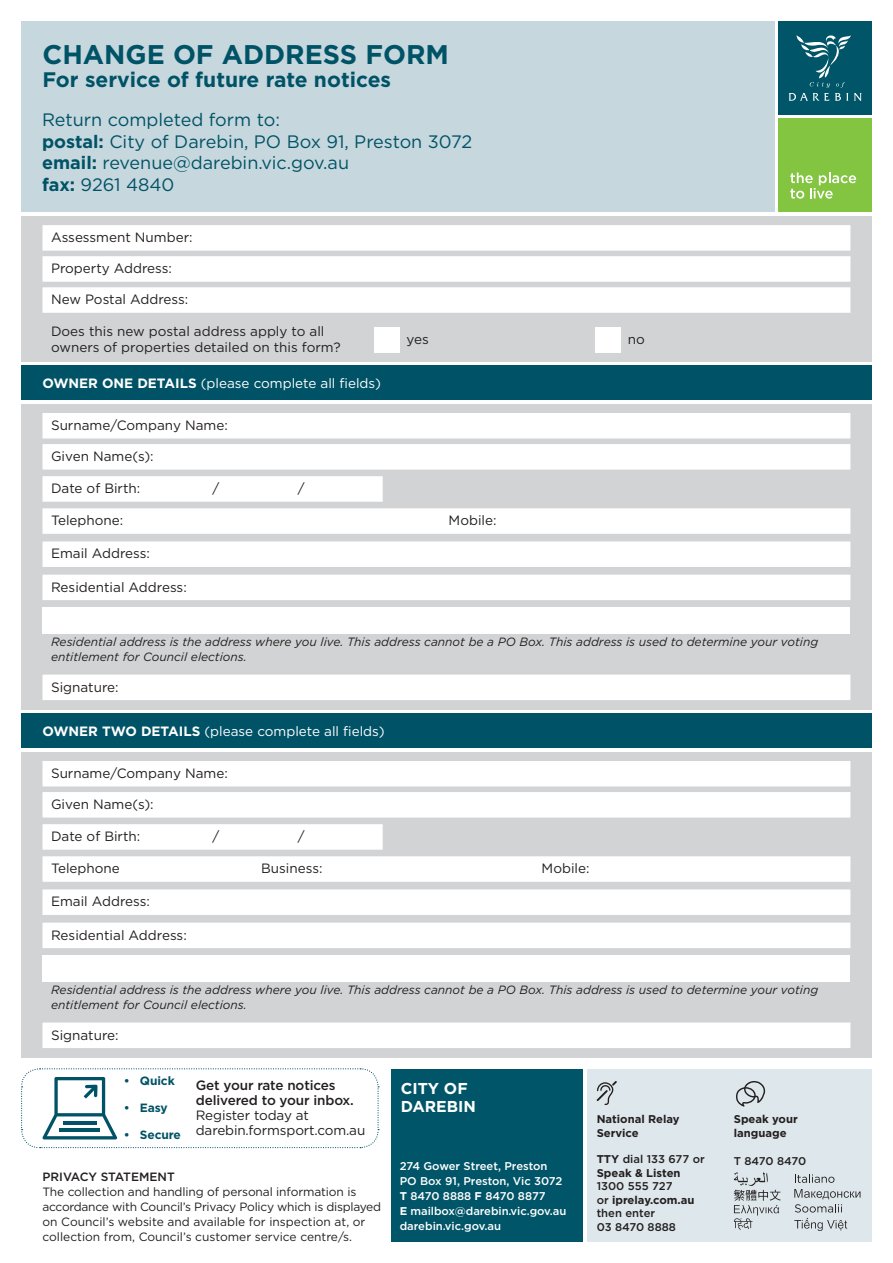
<style>
.page{position:relative;width:893px;height:1263px;background:#fff}
.page>*{position:absolute;margin:0;border:0;box-sizing:border-box;transform-origin:0 0}
.t1{font:700 27px "Gotham";color:#005366}
.t2{font:700 21px "Gotham";color:#005366}
.t3{font:18px/21.6px "Gotham";color:#005366}
.t4{font:700 15.75px/18px "Gotham";color:#fff}
.t5{font:13.5px/16.2px "Gotham";color:#231f20}
.t6{font:13.5px "Gotham";color:#fff}
.t7{font:500 13.5px/15px "Gotham";letter-spacing:-.01em;color:#231f20}
.t8{font:italic 12px/14.4px "Gotham";color:#231f20}
.t9{font:12px/15px "Gotham";letter-spacing:-.01em;color:#231f20}
.t10{font:700 12px "Gotham";letter-spacing:-.01em;color:#005366}
.t11{font:500 12px "Gotham";color:#231f20}
.t12{font:500 11.25px/15px "Gotham";letter-spacing:-.005em;color:#fff}
.t13{font:700 11.25px/13.5px "Gotham";color:#231f20}
.t14{font:500 11.25px/13.5px "Gotham";color:#231f20}
.t15{font:500 11.25px "Gotham";letter-spacing:-.02em;color:#231f20}
.s1{font-weight:700}
.s2{font-weight:500}
</style>
<div class="page">
<div style="left:21px;top:404px;width:851px;height:305px;background:#d1d3d4"></div>
<div style="left:21px;top:752px;width:851px;height:305px;background:#d1d3d4"></div>
<div style="left:43px;top:607px;width:807px;height:27px;background:#fff"></div>
<div style="left:43px;top:955px;width:807px;height:26px;background:#fff"></div>
<div style="left:43px;top:476px;width:340px;height:26px;background:#fff"></div>
<div style="left:43px;top:824px;width:340px;height:26px;background:#fff"></div>
<div style="left:21px;top:21px;width:754px;height:191px;background:#c7d7de"></div>
<div style="left:778px;top:21px;width:94px;height:94px;background:#005568"></div>
<svg style="left:789px;top:35px;width:73px;height:66px"></svg>
<div style="left:778px;top:118px;width:94px;height:94px;background:#83c441"></div>
<svg style="left:790px;top:173px;width:66px;height:26px"></svg>
<div style="left:21px;top:216px;width:851px;height:145px;background:#d1d3d4"></div>
<div style="left:43px;top:225px;width:807px;height:26px;background:#fff"></div>
<div style="left:43px;top:413px;width:807px;height:25px;background:#fff"></div>
<div style="left:43px;top:761px;width:807px;height:25px;background:#fff"></div>
<div style="left:43px;top:256px;width:807px;height:26px;background:#fff"></div>
<div style="left:43px;top:444px;width:807px;height:26px;background:#fff"></div>
<div style="left:43px;top:792px;width:807px;height:25px;background:#fff"></div>
<div style="left:43px;top:287px;width:807px;height:26px;background:#fff"></div>
<div style="left:43px;top:508px;width:807px;height:26px;background:#fff"></div>
<div style="left:43px;top:856px;width:807px;height:26px;background:#fff"></div>
<div style="left:43px;top:541px;width:807px;height:26px;background:#fff"></div>
<div style="left:43px;top:889px;width:807px;height:26px;background:#fff"></div>
<div style="left:43px;top:575px;width:807px;height:25px;background:#fff"></div>
<div style="left:43px;top:922px;width:807px;height:26px;background:#fff"></div>
<div style="left:43px;top:675px;width:807px;height:25px;background:#fff"></div>
<div style="left:43px;top:1022px;width:807px;height:26px;background:#fff"></div>
<div style="left:374px;top:327px;width:25px;height:25px;background:#fff"></div>
<div style="left:595px;top:327px;width:26px;height:25px;background:#fff"></div>
<div style="left:21px;top:713px;width:851px;height:34px;background:#005366"></div>
<div style="left:21px;top:366px;width:851px;height:34px;background:#005366"></div>
<div style="left:587px;top:1069px;width:285px;height:173px;background:#dee7eb"></div>
<div style="left:391px;top:1069px;width:192px;height:173px;background:#005568"></div>
<svg style="left:734px;top:1172px;width:47px;height:58px"></svg>
<svg style="left:795px;top:1174px;width:39px;height:9px"></svg>
<svg style="left:794px;top:1189px;width:66px;height:23px"></svg>
<svg style="left:794px;top:1218px;width:53px;height:13px"></svg>
<svg style="left:597px;top:1081px;width:20px;height:24px"></svg>
<svg style="left:736px;top:1081px;width:29px;height:25px"></svg>
<svg style="left:21px;top:1068px;width:358px;height:81px"></svg>
<h1 class="t1" style="left:43px;top:37px;width:408px">CHANGE OF ADDRESS FORM</h1>
<h2 class="t2" style="left:43px;top:66px;width:350px">For service of future rate notices</h2>
<h3 class="t3" style="left:42px;top:109px;width:432px">Return completed form to:<br><span class="s1">postal:</span> City of Darebin, PO Box 91, Preston 3072 <span class="s1">email:</span> revenue@darebin.vic.gov.au<br><span class="s1">fax:</span> 9261 4840</h3>
<p class="t5" style="left:51px;top:229px;width:143px">Assessment Number:</p>
<p class="t5" style="left:51px;top:260px;width:122px">Property Address:</p>
<p class="t5" style="left:51px;top:291px;width:139px">New Postal Address:</p>
<p class="t5" style="left:51px;top:323px;width:291px">Does this new postal address apply to all owners of properties detailed on this form?</p>
<p class="t6" style="left:43px;top:375px;width:340px"><span class="s1">OWNER ONE DETAILS</span> (please complete all fields)</p>
<p class="t5" style="left:51px;top:417px;width:178px">Surname/Company Name:</p>
<p class="t5" style="left:51px;top:448px;width:104px">Given Name(s):</p>
<p class="t5" style="left:51px;top:480px;width:91px">Date of Birth:</p>
<p class="t5" style="left:213px;top:480px;width:8px">/</p>
<p class="t5" style="left:298px;top:480px;width:8px">/</p>
<p class="t5" style="left:406px;top:331px;width:24px">yes</p>
<p class="t5" style="left:628px;top:331px;width:19px">no</p>
<p class="t5" style="left:51px;top:512px;width:74px">Telephone:</p>
<p class="t5" style="left:449px;top:512px;width:49px">Mobile:</p>
<p class="t5" style="left:51px;top:545px;width:101px">Email Address:</p>
<p class="t5" style="left:51px;top:578px;width:137px">Residential Address:</p>
<p class="t8" style="left:51px;top:635px;width:769px">Residential address is the address where you live. This address cannot be a PO Box. This address is used to determine your voting entitlement for Council elections.</p>
<p class="t5" style="left:51px;top:678px;width:69px">Signature:</p>
<p class="t6" style="left:43px;top:722px;width:343px"><span class="s1">OWNER TWO DETAILS</span> (please complete all fields)</p>
<p class="t5" style="left:51px;top:765px;width:178px">Surname/Company Name:</p>
<p class="t5" style="left:51px;top:796px;width:104px">Given Name(s):</p>
<p class="t5" style="left:51px;top:828px;width:91px">Date of Birth:</p>
<p class="t5" style="left:213px;top:828px;width:8px">/</p>
<p class="t5" style="left:298px;top:828px;width:8px">/</p>
<p class="t5" style="left:51px;top:860px;width:70px">Telephone</p>
<p class="t5" style="left:261px;top:860px;width:63px">Business:</p>
<p class="t5" style="left:542px;top:860px;width:49px">Mobile:</p>
<p class="t5" style="left:51px;top:893px;width:101px">Email Address:</p>
<p class="t5" style="left:51px;top:926px;width:137px">Residential Address:</p>
<p class="t8" style="left:51px;top:983px;width:769px">Residential address is the address where you live. This address cannot be a PO Box. This address is used to determine your voting entitlement for Council elections.</p>
<p class="t5" style="left:51px;top:1026px;width:69px">Signature:</p>
<p class="t10" style="left:124px;top:1073px;width:53px">• Quick</p>
<p class="t10" style="left:124px;top:1100px;width:46px">• Easy</p>
<p class="t10" style="left:124px;top:1127px;width:59px">• Secure</p>
<p class="t7" style="left:196px;top:1078px;width:160px">Get your rate notices delivered to your inbox.</p>
<p class="t5" style="left:196px;top:1108px;width:171px;line-height:15px">Register today at darebin.formsport.com.au</p>
<p class="t11" style="left:43px;top:1168px;width:134px">PRIVACY STATEMENT</p>
<p class="t9" style="left:43px;top:1183px;width:340px">The collection and handling of personal information is accordance with Council’s Privacy Policy which is displayed on Council’s website and available for inspection at, or collection from, Council’s customer service centre/s.</p>
<p class="t4" style="left:401px;top:1079px;width:77px">CITY OF<br>DAREBIN</p>
<p class="t12" style="left:400px;top:1159px;width:168px">274 Gower Street, Preston<br>PO Box 91, Preston, Vic 3072<br><span class="s1">T</span> 8470 8888 <span class="s1">F</span> 8470 8877<br><span class="s1">E</span> mailbox@darebin.vic.gov.au darebin.vic.gov.au</p>
<p class="t13" style="left:597px;top:1112px;width:84px">National Relay<br>Service</p>
<p class="t13" style="left:597px;top:1152px;width:109px">TTY <span class="s2">dial 133 677 or<br></span>Speak &amp; Listen</p>
<p class="t14" style="left:597px;top:1179px;width:99px">1300 555 727<br>or <span class="s1">iprelay.com.au </span>then enter<br>03 8470 8888</p>
<p class="t13" style="left:734px;top:1112px;width:65px">Speak your language</p>
<p class="t15" style="left:734px;top:1153px;width:74px">T 8470 8470</p>
</div>
